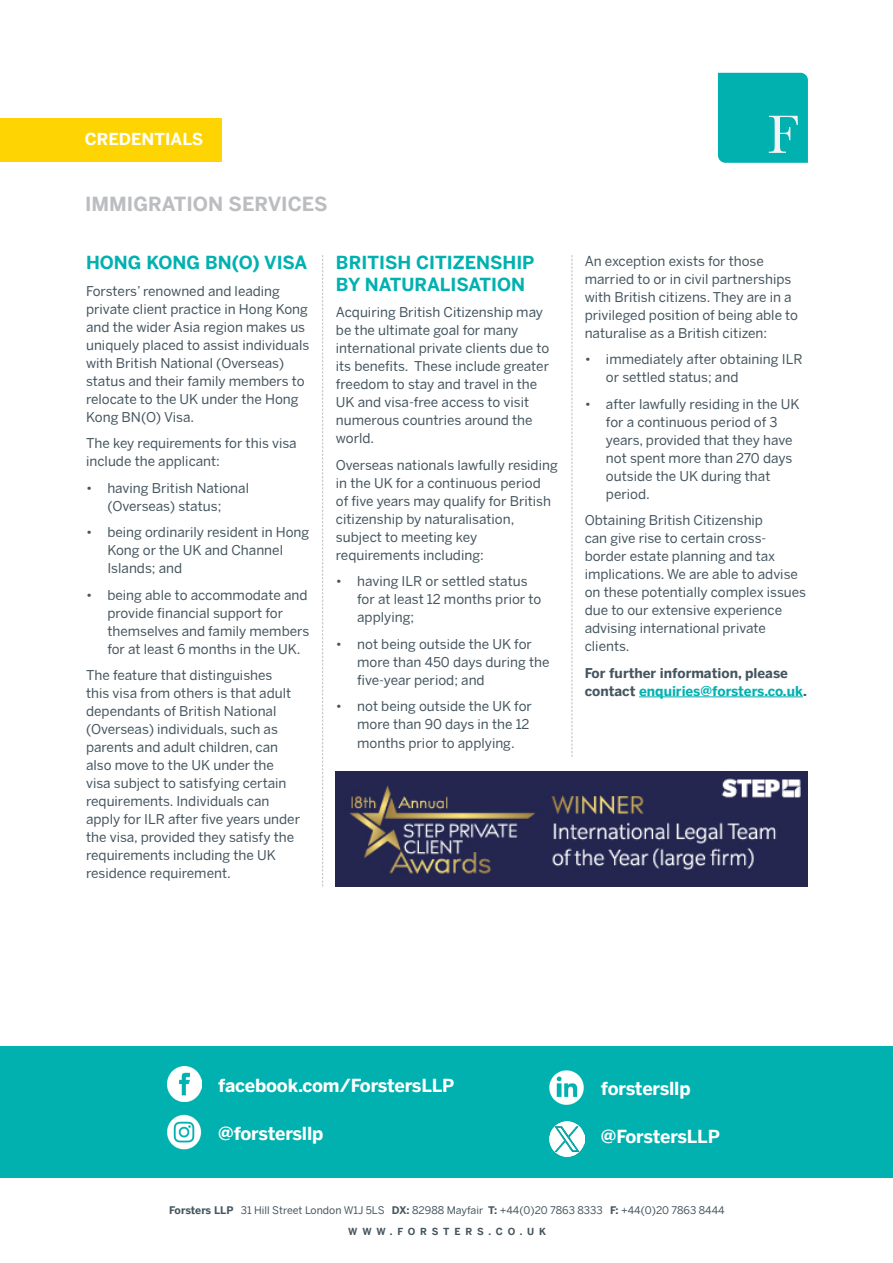
<style>
.page{position:relative;width:893px;height:1263px;background:#fff}
.page>*{position:absolute;margin:0;border:0;box-sizing:border-box;transform-origin:0 0}
.Drop_Cap{font:700 19.5px "Benton Sans";color:#bcbdc0}
.t1{font:700 18px "Benton Sans";letter-spacing:-.01em;color:#fff}
.Drop_Cap-2{font:700 18px/21.6px "Benton Sans";color:#00b1b0}
.Drop_Cap-3{font:700 16.5px "Benton Sans";color:#fff}
.Drop_Cap-4{font:13.5px/18px "Benton Sans";color:#45555f}
.Drop_Cap-5{font:700 13.5px/18px "Benton Sans";color:#45555f}
.Drop_Cap-6{font:10.5px "Benton Sans";color:#45555f}
.Drop_Cap-7{font:700 9.75px "Benton Sans";letter-spacing:.5em;color:#45555f}
.s1{color:#00b1b0}
.s2{font-weight:700}
</style>
<div class="page">
<div style="left:0;top:1046px;width:893px;height:132px;background:#00b1b0"></div>
<img style="left:167px;top:1067px;width:35px;height:34px">
<img style="left:167px;top:1114px;width:35px;height:36px">
<img style="left:549px;top:1070px;width:35px;height:35px">
<img style="left:550px;top:1121px;width:34px;height:35px">
<div style="left:718px;top:73px;width:90px;height:90px;background:#00b1b0"></div>
<svg style="left:572px;top:255px;width:1px;height:502px"></svg>
<svg style="left:322px;top:255px;width:1px;height:632px"></svg>
<hr style="left:639px;top:696px;width:164px;height:1px;background:#00b1b0">
<div style="left:0;top:118px;width:221px;height:44px;background:#fed503"></div>
<img style="left:336px;top:772px;width:472px;height:115px">
<p class="Drop_Cap-3" style="left:85px;top:129px;width:120px">CREDENTIALS</p>
<p class="Drop_Cap" style="left:85px;top:192px;width:244px">IMMIGRATION SERVICES</p>
<p class="Drop_Cap-2" style="left:86px;top:252px;width:223px">HONG KONG BN(O) VISA</p>
<p class="Drop_Cap-4" style="left:86px;top:282px;width:225px">Forsters’ renowned and leading private client practice in Hong Kong and the wider Asia region makes us uniquely placed to assist individuals with British National (Overseas) status and their family members to relocate to the UK under the Hong<br>Kong BN(O) Visa.</p>
<p class="Drop_Cap-4" style="left:86px;top:434px;width:212px">The key requirements for this visa include the applicant:</p>
<p class="Drop_Cap-4" style="left:86px;top:479px;width:164px;text-align:center">• having British National (Overseas) status;</p>
<p class="Drop_Cap-4" style="left:107px;top:523px;width:203px;text-indent:-21px">• being ordinarily resident in Hong<br>Kong or the UK and Channel<br>Islands; and</p>
<p class="Drop_Cap-4" style="left:107px;top:586px;width:203px;text-indent:-21px">• being able to accommodate and provide financial support for themselves and family members for at least 6 months in the UK.</p>
<p class="Drop_Cap-4" style="left:86px;top:666px;width:216px">The feature that distinguishes<br>this visa from others is that adult dependants of British National (Overseas) individuals, such as parents and adult children, can also move to the UK under the visa subject to satisfying certain requirements. Individuals can apply for ILR after five years under the visa, provided they satisfy the requirements including the UK residence requirement.</p>
<p class="Drop_Cap-2" style="left:336px;top:252px;width:200px">BRITISH CITIZENSHIP<br>BY NATURALISATION</p>
<p class="Drop_Cap-4" style="left:336px;top:303px;width:215px">Acquiring British Citizenship may be the ultimate goal for many international private clients due to its benefits. These include greater freedom to stay and travel in the<br>UK and visa-free access to visit numerous countries around the world.</p>
<p class="Drop_Cap-4" style="left:336px;top:456px;width:223px">Overseas nationals lawfully residing in the UK for a continuous period<br>of five years may qualify for British citizenship by naturalisation, subject to meeting key requirements including:</p>
<p class="Drop_Cap-4" style="left:357px;top:572px;width:186px;text-indent:-21px">• having ILR or settled status for at least 12 months prior to applying;</p>
<p class="Drop_Cap-4" style="left:357px;top:635px;width:194px;text-indent:-21px">• not being outside the UK for more than 450 days during the five-year period; and</p>
<p class="Drop_Cap-4" style="left:357px;top:697px;width:176px;text-indent:-21px">• not being outside the UK for more than 90 days in the 12 months prior to applying.</p>
<p class="Drop_Cap-4" style="left:585px;top:252px;width:215px">An exception exists for those married to or in civil partnerships with British citizens. They are in a privileged position of being able to naturalise as a British citizen:</p>
<p class="Drop_Cap-4" style="left:606px;top:350px;width:198px;text-indent:-21px">• immediately after obtaining ILR or settled status; and</p>
<p class="Drop_Cap-4" style="left:606px;top:395px;width:195px;text-indent:-21px">• after lawfully residing in the UK for a continuous period of 3 years, provided that they have not spent more than 270 days outside the UK during that period.</p>
<p class="Drop_Cap-4" style="left:585px;top:511px;width:223px">Obtaining British Citizenship<br>can give rise to certain cross&shy;border estate planning and tax implications. We are able to advise on these potentially complex issues due to our extensive experience advising international private clients.</p>
<p class="Drop_Cap-5" style="left:585px;top:664px;width:224px">For further information, please contact <span class="s1">enquiries@forsters.co.uk</span>.</p>
<p class="t1" style="left:218px;top:1074px;width:238px">facebook.com/ForstersLLP</p>
<p class="t1" style="left:218px;top:1123px;width:107px">@forstersllp</p>
<p class="t1" style="left:601px;top:1078px;width:91px">forstersllp</p>
<p class="t1" style="left:601px;top:1126px;width:120px">@ForstersLLP</p>
<p class="Drop_Cap-6" style="left:169px;top:1204px;width:557px"><span class="s2">Forsters LLP</span> 31 Hill Street London W1J 5LS <span class="s2">DX:</span> 82988 Mayfair <span class="s2">T:</span> +44(0)20 7863 8333 <span class="s2">F:</span> +44(0)20 7863 8444</p>
<p class="Drop_Cap-7" style="left:348px;top:1226px;width:199px">WWW.FORSTERS.CO.UK</p>
</div>
